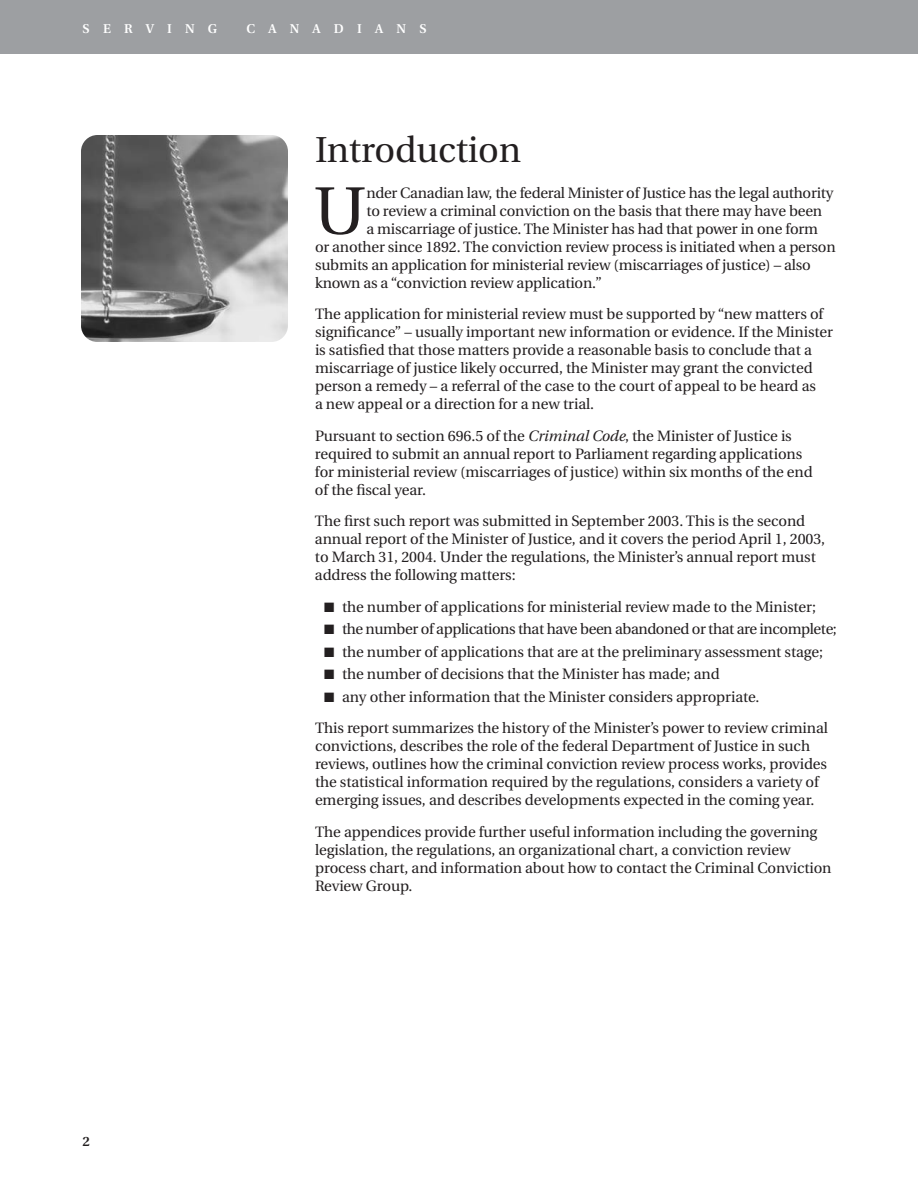
<style>
.page{position:relative;width:918px;height:1188px;background:#fff}
.page>*{position:absolute;margin:0;border:0;box-sizing:border-box;transform-origin:0 0}
.t1{font:67.05px "Utopia";color:#231f20}
.t2{font:36px "Utopia";letter-spacing:-.005em;color:#231f20}
.t3{font:15px/18px "Utopia";letter-spacing:-.005em;color:#231f20}
.t4{font:15px "Utopia";letter-spacing:-.025em;color:#231f20}
.t5{font:600 13.5px "Utopia";color:#231f20}
.t6{font:600 12.75px "Utopia";letter-spacing:1.04em;color:#fff}
.s1{font-style:italic}
</style>
<div class="page">
<div style="left:0;top:0;width:918px;height:54px;background:#9d9fa2"></div>
<img style="left:81px;top:135px;width:207px;height:207px;border-radius:16px">
<p class="t6" style="left:82px;top:24px;width:136px">SERVING</p>
<p class="t6" style="left:246px;top:24px;width:182px">CANADIANS</p>
<p class="t5" style="left:82px;top:1135px;width:9px">2</p>
<h2 class="t2" style="left:315px;top:135px;width:208px">Introduction</h2>
<h1 class="t1" style="left:314px;top:184px;width:54px">U</h1>
<p class="t3" style="left:366px;top:185px;width:469px">nder Canadian law, the federal Minister of Justice has the legal authority</p>
<p class="t3" style="left:366px;top:203px;width:457px">to review a criminal conviction on the basis that there may have been</p>
<p class="t3" style="left:366px;top:221px;width:453px">a miscarriage of justice. The Minister has had that power in one form</p>
<p class="t3" style="left:315px;top:239px;width:522px">or another since 1892. The conviction review process is initiated when a person</p>
<p class="t3" style="left:315px;top:257px;width:497px">submits an application for ministerial review (miscarriages of justice) – also</p>
<p class="t3" style="left:315px;top:275px;width:289px">known as a “conviction review application.”</p>
<p class="t3" style="left:315px;top:306px;width:520px">The application for ministerial review must be supported by “new matters of significance” – usually important new information or evidence. If the Minister is satisfied that those matters provide a reasonable basis to conclude that a miscarriage of justice likely occurred, the Minister may grant the convicted person a remedy – a referral of the case to the court of appeal to be heard as<br>a new appeal or a direction for a new trial.</p>
<p class="t3" style="left:315px;top:428px;width:499px">Pursuant to section 696.5 of the <span class="s1">Criminal Code</span>, the Minister of Justice is required to submit an annual report to Parliament regarding applications for ministerial review (miscarriages of justice) within six months of the end of the fiscal year.</p>
<p class="t3" style="left:315px;top:513px;width:512px">The first such report was submitted in September 2003. This is the second annual report of the Minister of Justice, and it covers the period April 1, 2003, to March 31, 2004. Under the regulations, the Minister’s annual report must address the following matters:</p>
<p class="t3" style="left:324px;top:599px;width:494px">■ the number of applications for ministerial review made to the Minister;</p>
<p class="t4" style="left:324px;top:623px;width:514px">■ the number of applications that have been abandoned or that are incomplete;</p>
<p class="t3" style="left:324px;top:644px;width:501px">■ the number of applications that are at the preliminary assessment stage;</p>
<p class="t3" style="left:324px;top:666px;width:397px">■ the number of decisions that the Minister has made; and</p>
<p class="t3" style="left:315px;top:682px;width:515px;line-height:31.5px;text-indent:9px">■ any other information that the Minister considers appropriate.<br>This report summarizes the history of the Minister’s power to review criminal</p>
<p class="t3" style="left:315px;top:738px;width:514px">convictions, describes the role of the federal Department of Justice in such reviews, outlines how the criminal conviction review process works, provides the statistical information required by the regulations, considers a variety of emerging issues, and describes developments expected in the coming year.</p>
<p class="t3" style="left:315px;top:824px;width:518px">The appendices provide further useful information including the governing legislation, the regulations, an organizational chart, a conviction review process chart, and information about how to contact the Criminal Conviction Review Group.</p>
</div>
